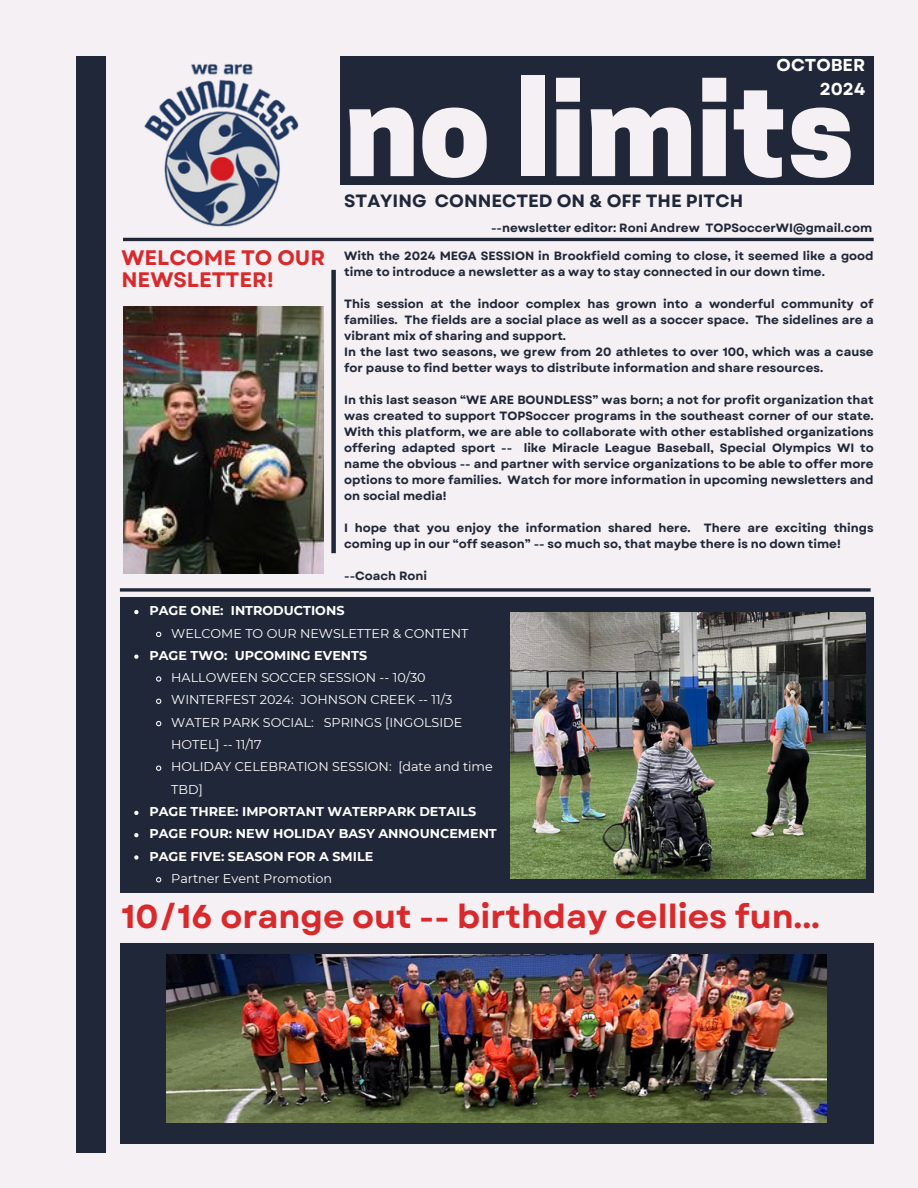
<style>
.page{position:relative;width:918px;height:1188px;background:#f5f0f3}
.page>*{position:absolute;margin:0;border:0;box-sizing:border-box;transform-origin:0 0}
.t1{font:800 126.15px "Cooper Hewitt";color:#f5f0f3}
.t2{font:700 33px "Garet";color:#d82a2c}
.t3{font:700 21px/22.5px "Garet";color:#d82a2c}
.t4{font:700 17.7px "Garet";color:#202738}
.t5{font:700 17.25px/23.7px "Garet";color:#fff;text-align:right}
.t6{font:12.75px/22.4px "Montserrat";color:#fff}
.t7{font:700 12.75px "Montserrat";color:#fff}
.t8{font:700 12px/16px "Garet";color:#202738}
</style>
<div class="page">
<hr style="left:123px;top:238px;width:751px;height:3px;background:#202738">
<div style="left:76px;top:56px;width:29px;height:1097px;background:#202738"></div>
<div style="left:340px;top:56px;width:534px;height:129px;background:#202738"></div>
<div style="left:331px;top:270px;width:5px;height:283px;background:#202738"></div>
<img style="left:123px;top:307px;width:200px;height:266px">
<img style="left:144px;top:64px;width:155px;height:163px">
<div style="left:120px;top:943px;width:754px;height:201px;background:#202738"></div>
<img style="left:166px;top:954px;width:661px;height:168px">
<svg style="left:120px;top:588px;width:751px;height:4px;background:#404654"></svg>
<div style="left:120px;top:597px;width:754px;height:296px;background:#202738"></div>
<img style="left:510px;top:612px;width:356px;height:267px">
<svg style="left:134px;top:610px;width:5px;height:4px"></svg>
<svg style="left:156px;top:631px;width:6px;height:6px"></svg>
<svg style="left:134px;top:655px;width:5px;height:4px"></svg>
<svg style="left:156px;top:676px;width:6px;height:6px"></svg>
<svg style="left:156px;top:698px;width:6px;height:6px"></svg>
<svg style="left:156px;top:721px;width:6px;height:6px"></svg>
<svg style="left:156px;top:765px;width:6px;height:6px"></svg>
<svg style="left:134px;top:811px;width:5px;height:4px"></svg>
<svg style="left:134px;top:833px;width:5px;height:4px"></svg>
<svg style="left:134px;top:855px;width:5px;height:5px"></svg>
<svg style="left:156px;top:877px;width:6px;height:6px"></svg>
<p class="t5" style="left:777px;top:53px;width:90px">OCTOBER<br>2024</p>
<h3 class="t1" style="left:344px;top:82px;width:512px">no limits</h3>
<p class="t4" style="left:344px;top:188px;width:84px">STAYING</p>
<p class="t4" style="left:435px;top:188px;width:310px">CONNECTED ON &amp; OFF THE PITCH</p>
<p class="t3" style="left:121px;top:246px;width:205px">WELCOME TO OUR<br>NEWSLETTER!</p>
<p class="t8" style="left:491px;top:220px;width:383px">--newsletter editor: Roni Andrew TOPSoccerWI@gmail.com</p>
<h5 class="t8" style="left:344px;top:248px;width:531px">With the 2024 MEGA SESSION in Brookfield coming to close, it seemed like a good time to introduce a newsletter as a way to stay connected in our down time.</h5>
<h5 class="t8" style="left:344px;top:296px;width:531px">This session at the indoor complex has grown into a wonderful community of families. The fields are a social place as well as a soccer space. The sidelines are a vibrant mix of sharing and support.<br>In the last two seasons, we grew from 20 athletes to over 100, which was a cause for pause to find better ways to distribute information and share resources.</h5>
<h5 class="t8" style="left:344px;top:392px;width:531px;text-align:justify">In this last season “WE ARE BOUNDLESS” was born; a not for profit organization that was created to support TOPSoccer programs in the southeast corner of our state.<br>With this platform, we are able to collaborate with other established organizations offering adapted sport -- like Miracle League Baseball, Special Olympics WI to name the obvious -- and partner with service organizations to be able to offer more options to more families. Watch for more information in upcoming newsletters and on social media!</h5>
<h5 class="t8" style="left:344px;top:520px;width:531px">I hope that you enjoy the information shared here. There are exciting things coming up in our “off season” -- so much so, that maybe there is no down time!</h5>
<h5 class="t8" style="left:344px;top:568px;width:84px">--Coach Roni</h5>
<p class="t7" style="left:150px;top:603px;width:196px">PAGE ONE: INTRODUCTIONS</p>
<p class="t6" style="left:171px;top:622px;width:299px">WELCOME TO OUR NEWSLETTER &amp; CONTENT</p>
<p class="t7" style="left:150px;top:648px;width:219px">PAGE TWO: UPCOMING EVENTS</p>
<p class="t6" style="left:171px;top:666px;width:256px">HALLOWEEN SOCCER SESSION -- 10/30</p>
<p class="t6" style="left:171px;top:689px;width:282px">WINTERFEST 2024: JOHNSON CREEK -- 11/3</p>
<p class="t6" style="left:171px;top:711px;width:293px">WATER PARK SOCIAL: SPRINGS [INGOLSIDE<br>HOTEL] -- 11/17</p>
<p class="t6" style="left:171px;top:756px;width:323px">HOLIDAY CELEBRATION SESSION: [date and time<br>TBD]</p>
<p class="t7" style="left:150px;top:804px;width:328px">PAGE THREE: IMPORTANT WATERPARK DETAILS</p>
<p class="t7" style="left:150px;top:826px;width:349px">PAGE FOUR: NEW HOLIDAY BASY ANNOUNCEMENT</p>
<p class="t7" style="left:150px;top:848px;width:225px">PAGE FIVE: SEASON FOR A SMILE</p>
<h2 class="t6" style="left:171px;top:867px;width:163px">Partner Event Promotion</h2>
<h5 class="t2" style="left:121px;top:893px;width:700px">10/16 orange out -- birthday cellies fun...</h5>
</div>
